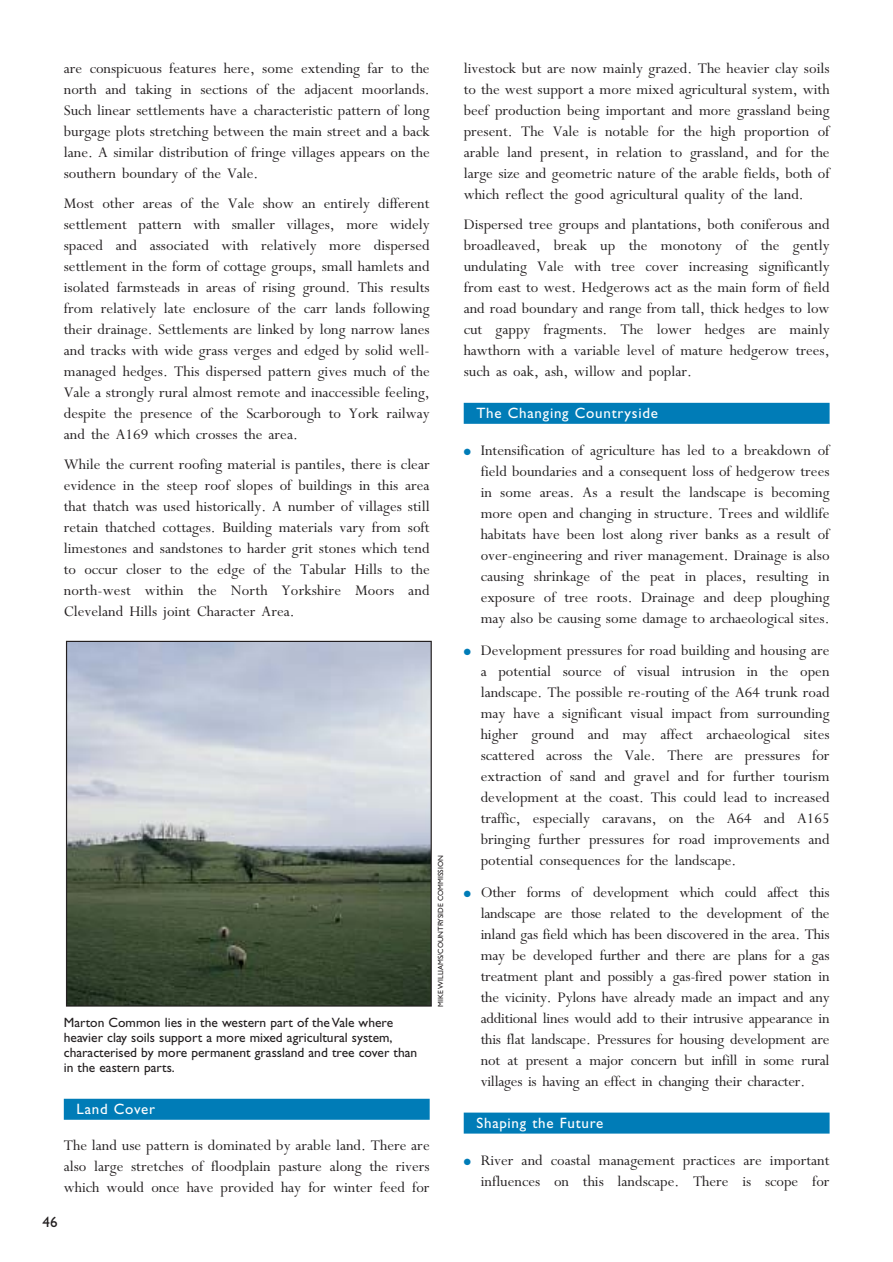
<style>
.page{position:relative;width:893px;height:1262px;background:#fff}
.page>*{position:absolute;margin:0;border:0;box-sizing:border-box;transform-origin:0 0}
.t1{font:16.5px/21px "M Perpetua";color:#231f20;text-align:justify}
.t2{font:15px "Gill Sans";letter-spacing:.05em;color:#fff}
.t3{font:15px "Gill Sans";color:#231f20}
.t4{font:13.5px/15px "Gill Sans";color:#231f20}
.t5{font:7.5px "Gill Sans";color:#231f20}
.s1{color:#007cb7}
</style>
<div class="page">
<div style="left:64px;top:1098px;width:365px;height:21px;background:#007cb7"></div>
<div style="left:463px;top:403px;width:366px;height:21px;background:#007cb7"></div>
<div style="left:463px;top:1112px;width:366px;height:21px;background:#007cb7"></div>
<img style="left:68px;top:643px;width:362px;height:361px">
<div style="left:66px;top:641px;width:366px;height:365px;border:1px solid #231f20"></div>
<p class="t1" style="left:64px;top:59px;width:367px">are conspicuous features here, some extending far to the north and taking in sections of the adjacent moorlands.<br>Such linear settlements have a characteristic pattern of long burgage plots stretching between the main street and a back lane. A similar distribution of fringe villages appears on the southern boundary of the Vale.</p>
<p class="t1" style="left:64px;top:194px;width:367px">Most other areas of the Vale show an entirely different settlement pattern with smaller villages, more widely spaced and associated with relatively more dispersed settlement in the form of cottage groups, small hamlets and isolated farmsteads in areas of rising ground. This results from relatively late enclosure of the carr lands following their drainage. Settlements are linked by long narrow lanes and tracks with wide grass verges and edged by solid well&shy;managed hedges. This dispersed pattern gives much of the Vale a strongly rural almost remote and inaccessible feeling, despite the presence of the Scarborough to York railway and the A169 which crosses the area.</p>
<p class="t1" style="left:64px;top:455px;width:367px">While the current roofing material is pantiles, there is clear evidence in the steep roof slopes of buildings in this area that thatch was used historically. A number of villages still retain thatched cottages. Building materials vary from soft limestones and sandstones to harder grit stones which tend to occur closer to the edge of the Tabular Hills to the north-west within the North Yorkshire Moors and Cleveland Hills joint Character Area.</p>
<p class="t4" style="left:64px;top:1016px;width:355px">Marton Common lies in the western part of the Vale where heavier clay soils support a more mixed agricultural system, characterised by more permanent grassland and tree cover than in the eastern parts.</p>
<p class="t2" style="left:77px;top:1103px;width:80px">Land Cover</p>
<p class="t1" style="left:64px;top:1136px;width:367px">The land use pattern is dominated by arable land. There are also large stretches of floodplain pasture along the rivers which would once have provided hay for winter feed for</p>
<p class="t3" style="left:43px;top:1217px;width:16px">46</p>
<p class="t5" style="left:438px;top:1006px;width:153px;rotate:-90deg">MIKE WILLIAMS/COUNTRYSIDE COMMISSION</p>
<p class="t1" style="left:463px;top:59px;width:367px">livestock but are now mainly grazed. The heavier clay soils to the west support a more mixed agricultural system, with beef production being important and more grassland being present. The Vale is notable for the high proportion of arable land present, in relation to grassland, and for the large size and geometric nature of the arable fields, both of which reflect the good agricultural quality of the land.</p>
<p class="t1" style="left:463px;top:215px;width:367px">Dispersed tree groups and plantations, both coniferous and broadleaved, break up the monotony of the gently undulating Vale with tree cover increasing significantly from east to west. Hedgerows act as the main form of field and road boundary and range from tall, thick hedges to low cut gappy fragments. The lower hedges are mainly hawthorn with a variable level of mature hedgerow trees, such as oak, ash, willow and poplar.</p>
<p class="t2" style="left:476px;top:407px;width:183px">The Changing Countryside</p>
<p class="t1" style="left:480px;top:442px;width:350px;text-indent:-17px"><span class="s1">●</span> Intensification of agriculture has led to a breakdown of field boundaries and a consequent loss of hedgerow trees in some areas. As a result the landscape is becoming more open and changing in structure. Trees and wildlife habitats have been lost along river banks as a result of over-engineering and river management. Drainage is also causing shrinkage of the peat in places, resulting in exposure of tree roots. Drainage and deep ploughing may also be causing some damage to archaeological sites.</p>
<p class="t1" style="left:480px;top:641px;width:350px;text-indent:-17px"><span class="s1">●</span> Development pressures for road building and housing are a potential source of visual intrusion in the open landscape. The possible re-routing of the A64 trunk road may have a significant visual impact from surrounding higher ground and may affect archaeological sites scattered across the Vale. There are pressures for extraction of sand and gravel and for further tourism development at the coast. This could lead to increased traffic, especially caravans, on the A64 and A165 bringing further pressures for road improvements and potential consequences for the landscape.</p>
<p class="t1" style="left:480px;top:883px;width:350px;text-indent:-17px"><span class="s1">●</span> Other forms of development which could affect this landscape are those related to the development of the inland gas field which has been discovered in the area. This may be developed further and there are plans for a gas treatment plant and possibly a gas-fired power station in the vicinity. Pylons have already made an impact and any additional lines would add to their intrusive appearance in this flat landscape. Pressures for housing development are not at present a major concern but infill in some rural villages is having an effect in changing their character.</p>
<p class="t2" style="left:476px;top:1117px;width:128px">Shaping the Future</p>
<p class="t1" style="left:463px;top:1151px;width:367px;text-align:right"><span class="s1">●</span> River and coastal management practices are important influences on this landscape. There is scope for</p>
</div>
